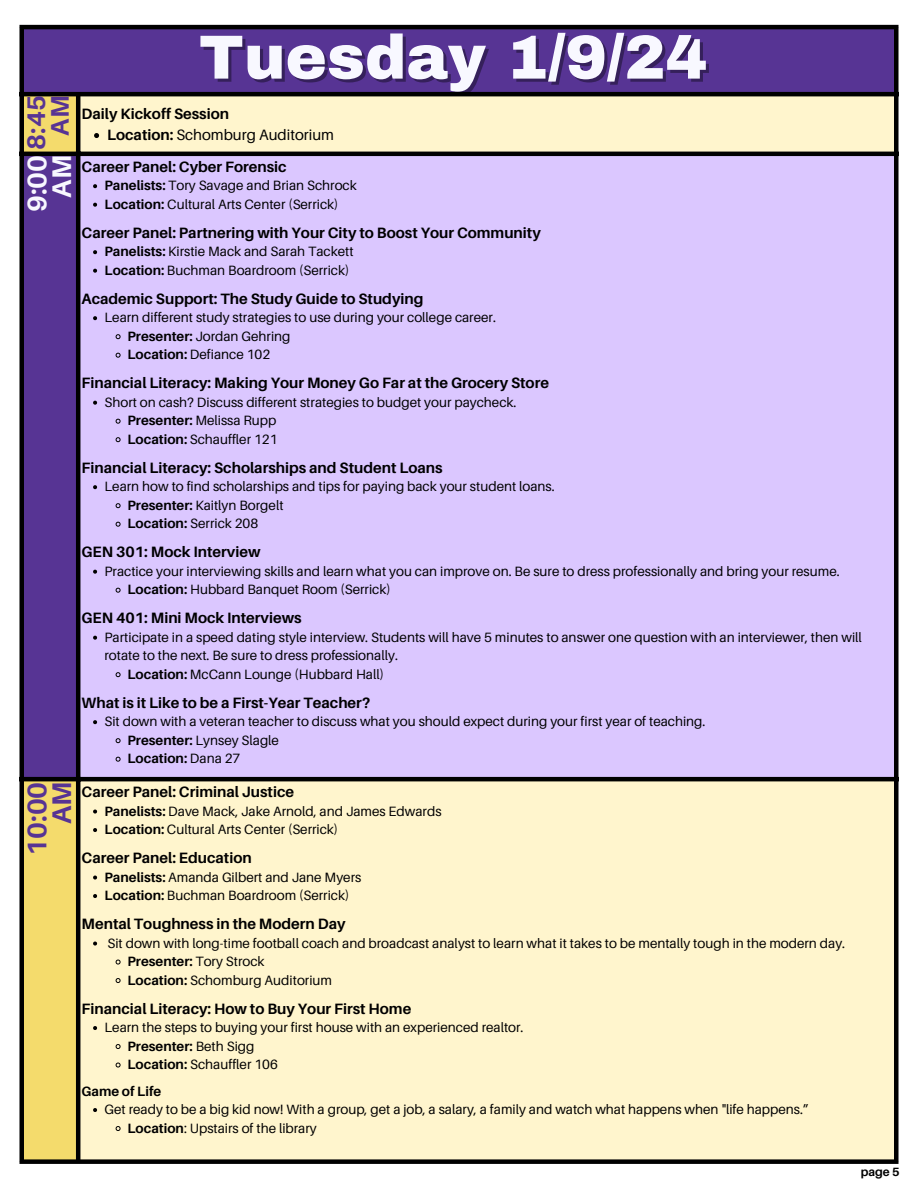
<style>
.page{position:relative;width:918px;height:1188px;background:#fff}
.page>*{position:absolute;margin:0;border:0;box-sizing:border-box;transform-origin:0 0}
.t1{font:900 62.25px "Archivo";color:#f8f8ff}
.t2{font:700 27px/24.8px "Aileron";color:#f8f8ff}
.t3{font:700 27px "Aileron";color:#573494}
.t4{font:700 25.5px "Aileron";color:#573494}
.t5{font:700 15px "Aileron";color:#000}
.t6{font:15px "Aileron";color:#000}
.t7{font:13.5px/18.5px "Aileron";color:#000}
.t8{font:700 13.5px "Aileron";color:#000}
.t9{font:700 12px "Aileron";color:#000}
.s1{font-size:25.5px;color:#573494}
.s2{font-weight:700}
.s3{font-weight:400}
</style>
<div class="page">
<div style="left:24px;top:29px;width:870px;height:63px;background:#573494"></div>
<svg style="left:24px;top:96px;width:52px;height:1063px;background:#977883"></svg>
<div style="left:80px;top:96px;width:814px;height:1063px;background:#fff5cd"></div>
<div style="left:78px;top:154px;width:819px;height:625px;background:#dbc7ff"></div>
<svg style="left:94px;top:133px;width:5px;height:5px"></svg>
<svg style="left:93px;top:184px;width:4px;height:4px"></svg>
<svg style="left:93px;top:203px;width:4px;height:4px"></svg>
<svg style="left:93px;top:250px;width:4px;height:4px"></svg>
<svg style="left:93px;top:269px;width:4px;height:4px"></svg>
<svg style="left:93px;top:316px;width:4px;height:4px"></svg>
<svg style="left:115px;top:334px;width:6px;height:5px"></svg>
<svg style="left:115px;top:353px;width:6px;height:5px"></svg>
<svg style="left:93px;top:401px;width:4px;height:4px"></svg>
<svg style="left:115px;top:419px;width:6px;height:5px"></svg>
<svg style="left:115px;top:437px;width:6px;height:5px"></svg>
<svg style="left:93px;top:485px;width:4px;height:4px"></svg>
<svg style="left:115px;top:503px;width:6px;height:5px"></svg>
<svg style="left:115px;top:522px;width:6px;height:5px"></svg>
<svg style="left:93px;top:570px;width:4px;height:4px"></svg>
<svg style="left:115px;top:588px;width:6px;height:5px"></svg>
<svg style="left:93px;top:636px;width:4px;height:4px"></svg>
<svg style="left:115px;top:672px;width:6px;height:5px"></svg>
<svg style="left:93px;top:720px;width:4px;height:4px"></svg>
<svg style="left:115px;top:738px;width:6px;height:5px"></svg>
<svg style="left:115px;top:757px;width:6px;height:5px"></svg>
<svg style="left:93px;top:810px;width:4px;height:4px"></svg>
<svg style="left:93px;top:828px;width:4px;height:4px"></svg>
<svg style="left:93px;top:876px;width:4px;height:4px"></svg>
<svg style="left:93px;top:894px;width:4px;height:4px"></svg>
<svg style="left:93px;top:942px;width:4px;height:4px"></svg>
<svg style="left:115px;top:959px;width:6px;height:6px"></svg>
<svg style="left:115px;top:978px;width:6px;height:5px"></svg>
<svg style="left:93px;top:1026px;width:4px;height:4px"></svg>
<svg style="left:115px;top:1044px;width:6px;height:5px"></svg>
<svg style="left:115px;top:1062px;width:6px;height:6px"></svg>
<svg style="left:93px;top:1108px;width:4px;height:4px"></svg>
<svg style="left:115px;top:1126px;width:6px;height:5px"></svg>
<div style="left:19px;top:29px;width:5px;height:1130px;background:#000"></div>
<hr style="left:76px;top:96px;width:4px;height:1063px;background:#000">
<div style="left:894px;top:29px;width:5px;height:1130px;background:#000"></div>
<hr style="left:19px;top:25px;width:880px;height:4px;background:#000">
<hr style="left:19px;top:92px;width:880px;height:4px;background:#000">
<hr style="left:19px;top:152px;width:880px;height:4px;background:#000">
<hr style="left:19px;top:777px;width:880px;height:4px;background:#000">
<div style="left:19px;top:1159px;width:880px;height:5px;background:#000"></div>
<p class="t2" style="left:24px;top:198px;width:104px;text-indent:-15px;rotate:-90deg">9:00 <span class="s1">8:45<br></span>AM</p>
<p class="t4" style="left:44px;top:136px;width:42px;rotate:-90deg">AM</p>
<p class="t3" style="left:20px;top:856px;width:76px;rotate:-90deg">10:00</p>
<p class="t3" style="left:45px;top:824px;width:44px;rotate:-90deg">AM</p>
<p class="t1" style="left:199px;top:24px;width:510px">Tuesday 1/9/24</p>
<p class="t5" style="left:82px;top:104px;width:149px">Daily Kickoff Session</p>
<p class="t6" style="left:107px;top:125px;width:229px"><span class="s2">Location:</span> Schomburg Auditorium</p>
<p class="t5" style="left:82px;top:157px;width:207px">Career Panel: Cyber Forensic</p>
<p class="t7" style="left:105px;top:176px;width:254px"><span class="s2">Panelists:</span> Tory Savage and Brian Schrock</p>
<p class="t7" style="left:105px;top:194px;width:236px"><span class="s2">Location:</span> Cultural Arts Center (Serrick)</p>
<p class="t5" style="left:82px;top:223px;width:461px">Career Panel: Partnering with Your City to Boost Your Community</p>
<p class="t7" style="left:105px;top:242px;width:251px"><span class="s2">Panelists:</span> Kirstie Mack and Sarah Tackett</p>
<p class="t7" style="left:105px;top:260px;width:246px"><span class="s2">Location:</span> Buchman Boardroom (Serrick)</p>
<p class="t5" style="left:82px;top:289px;width:343px">Academic Support: The Study Guide to Studying</p>
<p class="t7" style="left:105px;top:308px;width:393px">Learn different study strategies to use during your college career.</p>
<p class="t7" style="left:127px;top:326px;width:165px"><span class="s2">Presenter:</span> Jordan Gehring</p>
<p class="t7" style="left:127px;top:345px;width:144px"><span class="s2">Location:</span> Defiance 102</p>
<p class="t5" style="left:82px;top:374px;width:469px">Financial Literacy: Making Your Money Go Far at the Grocery Store</p>
<p class="t7" style="left:105px;top:392px;width:414px">Short on cash? Discuss different strategies to budget your paycheck.</p>
<p class="t7" style="left:127px;top:411px;width:150px"><span class="s2">Presenter:</span> Melissa Rupp</p>
<p class="t7" style="left:127px;top:429px;width:152px"><span class="s2">Location:</span> Schauffler 121</p>
<p class="t5" style="left:82px;top:458px;width:363px">Financial Literacy: Scholarships and Student Loans</p>
<p class="t7" style="left:105px;top:477px;width:452px">Learn how to find scholarships and tips for paying back your student loans.</p>
<p class="t7" style="left:127px;top:495px;width:158px"><span class="s2">Presenter:</span> Kaitlyn Borgelt</p>
<p class="t7" style="left:127px;top:514px;width:132px"><span class="s2">Location:</span> Serrick 208</p>
<p class="t5" style="left:82px;top:543px;width:181px">GEN 301: Mock Interview</p>
<p class="t7" style="left:105px;top:561px;width:737px">Practice your interviewing skills and learn what you can improve on. Be sure to dress professionally and bring your resume.</p>
<p class="t7" style="left:127px;top:580px;width:265px"><span class="s2">Location:</span> Hubbard Banquet Room (Serrick)</p>
<p class="t5" style="left:82px;top:609px;width:222px">GEN 401: Mini Mock Interviews</p>
<p class="t7" style="left:105px;top:627px;width:759px">Participate in a speed dating style interview. Students will have 5 minutes to answer one question with an interviewer, then will rotate to the next. Be sure to dress professionally.</p>
<p class="t7" style="left:127px;top:664px;width:258px"><span class="s2">Location:</span> McCann Lounge (Hubbard Hall)</p>
<p class="t5" style="left:82px;top:693px;width:290px">What is it Like to be a First-Year Teacher?</p>
<p class="t7" style="left:105px;top:712px;width:603px">Sit down with a veteran teacher to discuss what you should expect during your first year of teaching.</p>
<p class="t7" style="left:127px;top:730px;width:153px"><span class="s2">Presenter:</span> Lynsey Slagle</p>
<p class="t8" style="left:127px;top:750px;width:114px">Location: <span class="s3">Dana 27</span></p>
<p class="t5" style="left:82px;top:782px;width:214px">Career Panel: Criminal Justice</p>
<p class="t7" style="left:105px;top:801px;width:339px"><span class="s2">Panelists:</span> Dave Mack, Jake Arnold, and James Edwards</p>
<p class="t7" style="left:105px;top:820px;width:235px"><span class="s2">Location:</span> Cultural Arts Center (Serrick)</p>
<p class="t5" style="left:82px;top:848px;width:172px">Career Panel: Education</p>
<p class="t7" style="left:105px;top:867px;width:258px"><span class="s2">Panelists:</span> Amanda Gilbert and Jane Myers</p>
<p class="t7" style="left:105px;top:886px;width:246px"><span class="s2">Location:</span> Buchman Boardroom (Serrick)</p>
<p class="t5" style="left:82px;top:914px;width:266px">Mental Toughness in the Modern Day</p>
<p class="t7" style="left:107px;top:933px;width:739px">Sit down with long-time football coach and broadcast analyst to learn what it takes to be mentally tough in the modern day.</p>
<p class="t8" style="left:127px;top:953px;width:139px">Presenter: <span class="s3">Tory Strock</span></p>
<p class="t7" style="left:127px;top:970px;width:206px"><span class="s2">Location:</span> Schomburg Auditorium</p>
<p class="t5" style="left:82px;top:999px;width:331px">Financial Literacy: How to Buy Your First Home</p>
<p class="t7" style="left:105px;top:1018px;width:421px">Learn the steps to buying your first house with an experienced realtor.</p>
<p class="t8" style="left:127px;top:1037px;width:129px">Presenter: <span class="s3">Beth Sigg</span></p>
<p class="t7" style="left:127px;top:1055px;width:152px"><span class="s2">Location:</span> Schauffler 106</p>
<p class="t8" style="left:82px;top:1082px;width:81px">Game of Life</p>
<p class="t7" style="left:105px;top:1100px;width:706px">Get ready to be a big kid now! With a group, get a job, a salary, a family and watch what happens when "life happens.”</p>
<p class="t7" style="left:127px;top:1118px;width:191px"><span class="s2">Location</span>: Upstairs of the library</p>
<p class="t9" style="left:861px;top:1165px;width:40px">page 5</p>
</div>
